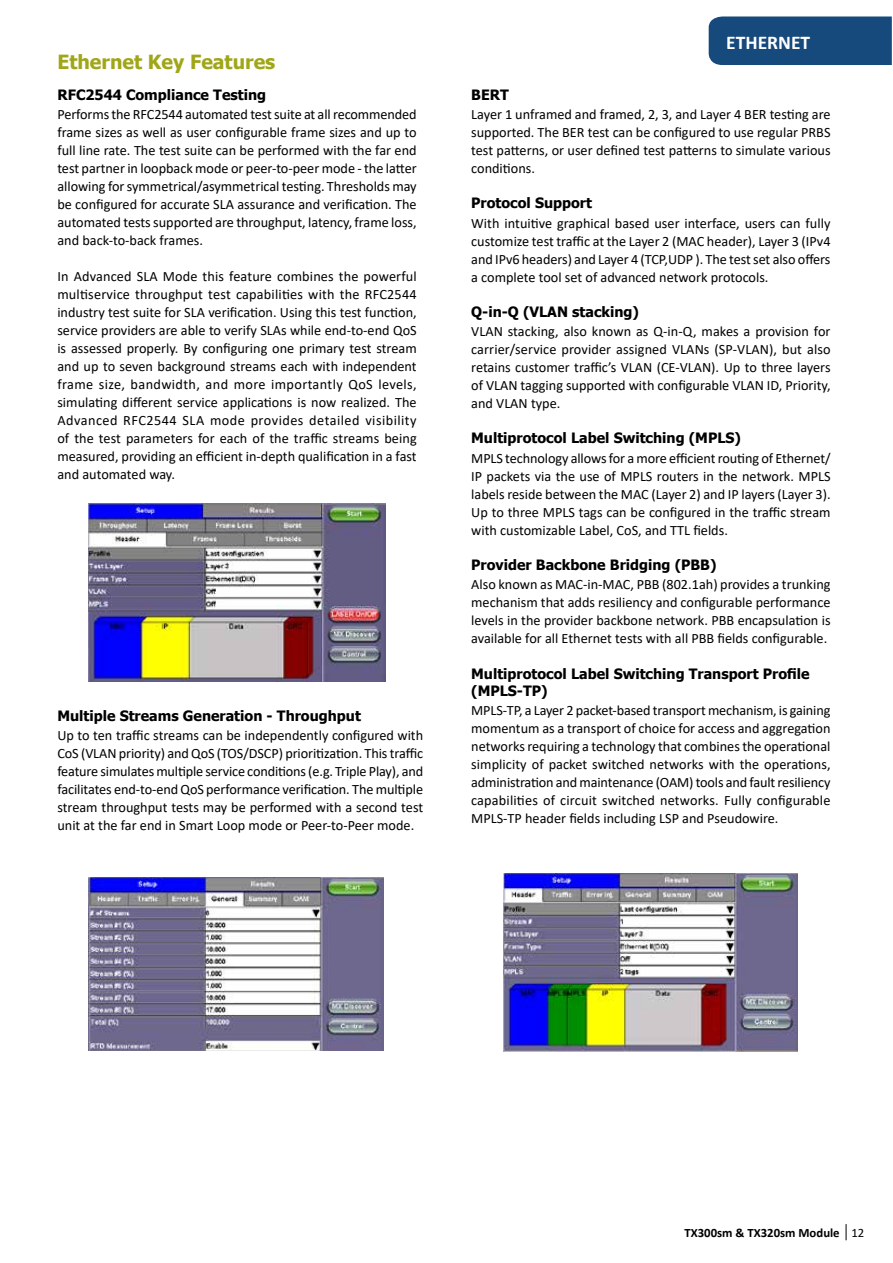
<style>
.page{position:relative;width:893px;height:1263px;background:#fff}
.page>*{position:absolute;margin:0;border:0;box-sizing:border-box;transform-origin:0 0}
.t1{font:700 19.5px "Tahoma";color:#9fa617}
.t2{font:700 19.5px "Calibri";color:#fff}
.t3{font:14.25px/18px "Calibri";color:#000;text-align:justify}
.t4{font:700 14.25px/17.1px "Tahoma";color:#000}
.t5{font:700 12.75px "Calibri";color:#000}
.s1{font-weight:400}
</style>
<div class="page">
<svg style="left:846px;top:1224px;width:1px;height:16px"></svg>
<img style="left:89px;top:503px;width:296px;height:178px">
<img style="left:89px;top:878px;width:294px;height:172px">
<div style="left:709px;top:17px;width:183px;height:48px;background:#174a7c"></div>
<img style="left:504px;top:874px;width:293px;height:177px">
<h1 class="t1" style="left:57px;top:48px;width:219px">Ethernet Key Features</h1>
<p class="t4" style="left:57px;top:86px;width:210px">RFC2544 Compliance Testing</p>
<p class="t3" style="left:57px;top:105px;width:361px">Performs the RFC2544 automated test suite at all recommended frame sizes as well as user configurable frame sizes and up to full line rate. The test suite can be performed with the far end test partner in loopback mode or peer-to-peer mode - the latter allowing for symmetrical/asymmetrical testing. Thresholds may be configured for accurate SLA assurance and verification. The automated tests supported are throughput, latency, frame loss, and back-to-back frames.</p>
<p class="t3" style="left:57px;top:267px;width:361px">In Advanced SLA Mode this feature combines the powerful multiservice throughput test capabilities with the RFC2544 industry test suite for SLA verification. Using this test function, service providers are able to verify SLAs while end-to-end QoS is assessed properly. By configuring one primary test stream and up to seven background streams each with independent frame size, bandwidth, and more importantly QoS levels, simulating different service applications is now realized. The Advanced RFC2544 SLA mode provides detailed visibility of the test parameters for each of the traffic streams being measured, providing an efficient in-depth qualification in a fast and automated way.</p>
<p class="t4" style="left:57px;top:708px;width:305px">Multiple Streams Generation - Throughput</p>
<p class="t3" style="left:57px;top:726px;width:367px">Up to ten traffic streams can be independently configured with CoS (VLAN priority) and QoS (TOS/DSCP) prioritization. This traffic feature simulates multiple service conditions (e.g. Triple Play), and facilitates end-to-end QoS performance verification. The multiple stream throughput tests may be performed with a second test unit at the far end in Smart Loop mode or Peer-to-Peer mode.</p>
<h1 class="t2" style="left:726px;top:29px;width:85px">ETHERNET</h1>
<p class="t4" style="left:471px;top:86px;width:39px">BERT</p>
<p class="t3" style="left:471px;top:105px;width:361px">Layer 1 unframed and framed, 2, 3, and Layer 4 BER testing are supported. The BER test can be configured to use regular PRBS test patterns, or user defined test patterns to simulate various conditions.</p>
<p class="t4" style="left:471px;top:195px;width:122px">Protocol Support</p>
<p class="t3" style="left:471px;top:214px;width:361px">With intuitive graphical based user interface, users can fully customize test traffic at the Layer 2 (MAC header), Layer 3 (IPv4 and IPv6 headers) and Layer 4 (TCP,UDP ). The test set also offers a complete tool set of advanced network protocols.</p>
<p class="t4" style="left:471px;top:304px;width:169px">Q-in-Q (VLAN stacking)</p>
<p class="t3" style="left:471px;top:322px;width:361px">VLAN stacking, also known as Q-in-Q, makes a provision for carrier/service provider assigned VLANs (SP-VLAN), but also retains customer traffic’s VLAN (CE-VLAN). Up to three layers of VLAN tagging supported with configurable VLAN ID, Priority, and VLAN type.</p>
<p class="t4" style="left:471px;top:430px;width:271px">Multiprotocol Label Switching (MPLS)</p>
<p class="t3" style="left:471px;top:449px;width:361px">MPLS technology allows for a more efficient routing of Ethernet/ IP packets via the use of MPLS routers in the network. MPLS labels reside between the MAC (Layer 2) and IP layers (Layer 3).<br>Up to three MPLS tags can be configured in the traffic stream with customizable Label, CoS, and TTL fields.</p>
<p class="t4" style="left:471px;top:557px;width:247px">Provider Backbone Bridging (PBB)</p>
<p class="t3" style="left:471px;top:575px;width:361px">Also known as MAC-in-MAC, PBB (802.1ah) provides a trunking mechanism that adds resiliency and configurable performance levels in the provider backbone network. PBB encapsulation is available for all Ethernet tests with all PBB fields configurable.</p>
<p class="t4" style="left:471px;top:665px;width:340px">Multiprotocol Label Switching Transport Profile (MPLS-TP)</p>
<p class="t3" style="left:471px;top:701px;width:361px">MPLS-TP, a Layer 2 packet-based transport mechanism, is gaining momentum as a transport of choice for access and aggregation networks requiring a technology that combines the operational simplicity of packet switched networks with the operations, administration and maintenance (OAM) tools and fault resiliency capabilities of circuit switched networks. Fully configurable MPLS-TP header fields including LSP and Pseudowire.</p>
<p class="t5" style="left:684px;top:1223px;width:181px">TX300sm &amp; TX320sm Module <span class="s1">12</span></p>
</div>
